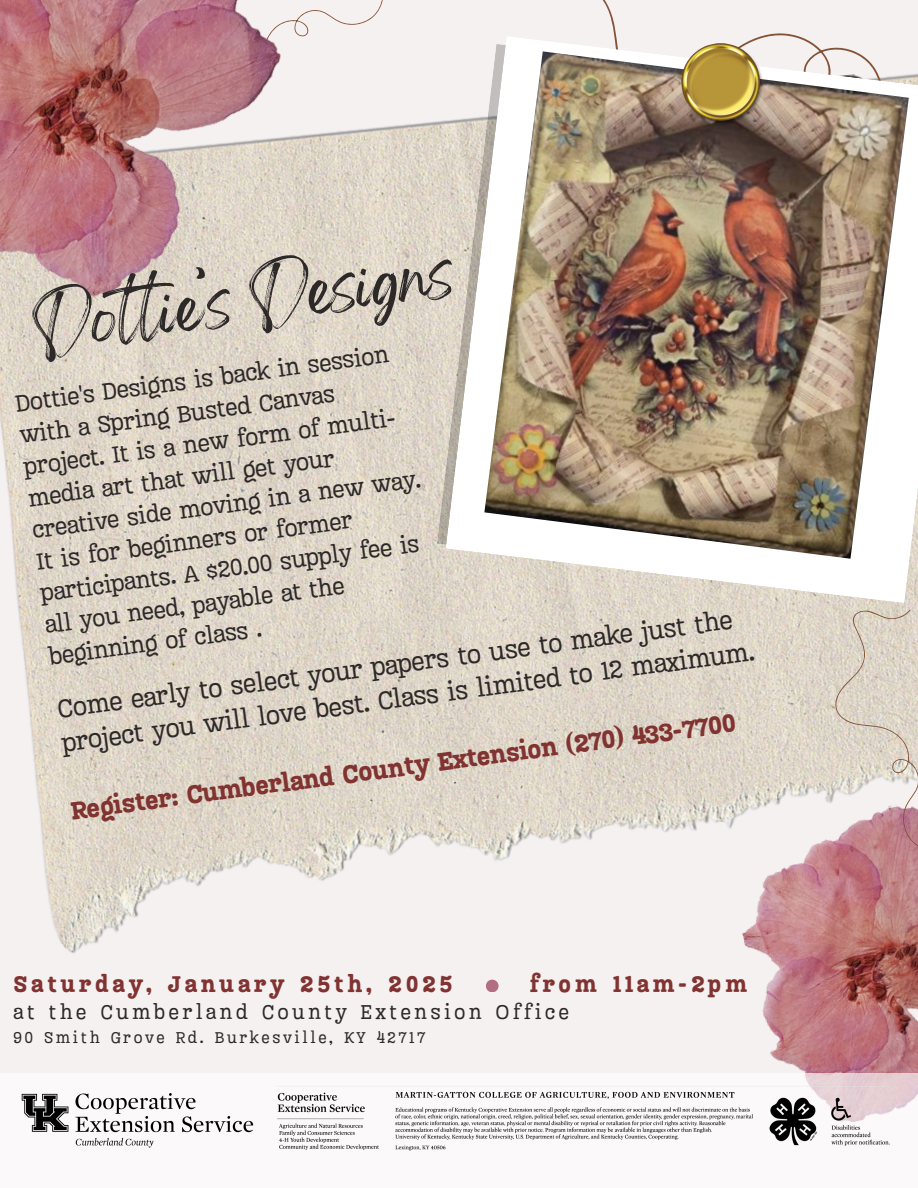
<style>
.page{position:relative;width:918px;height:1188px;background:#f5f1f1}
.page>*{position:absolute;margin:0;border:0;box-sizing:border-box;transform-origin:0 0}
.t1{font:50.55px "Gellatio";color:#2e2929}
.t2{font:25.05px/34.2px "Carollo Playscript";color:#2e2929}
.t3{font:700 25.05px "Carollo Playscript";color:#813331}
.t4{font:23.1px/31.8px "Carollo Playscript";color:#2e2929}
.t5{font:700 22.65px "Carollo Playscript";letter-spacing:.12em;color:#813331}
.t6{font:19.8px "Carollo Playscript";letter-spacing:.12em;color:#2e2929}
.t7{font:15.6px "Carollo Playscript";letter-spacing:.12em;color:#2e2929}
</style>
<div class="page">
<img style="left:0;top:121px;width:775px;height:832px">
<svg style="left:345px;top:0;width:48px;height:150px"></svg>
<img style="left:0;top:0;width:345px;height:336px">
<img style="left:723px;top:779px;width:195px;height:294px">
<svg style="left:446px;top:36px;width:472px;height:567px"></svg>
<img style="left:484px;top:51px;width:425px;height:508px">
<img style="left:682px;top:44px;width:81px;height:82px">
<div style="left:486px;top:980px;width:13px;height:12px;background:#b36e86;border-radius:50%"></div>
<div style="left:0;top:1073px;width:918px;height:115px;background:#fff"></div>
<img style="left:277px;top:1081px;width:623px;height:70px">
<img style="left:21px;top:1093px;width:233px;height:55px">
<svg style="left:775px;top:588px;width:143px;height:274px"></svg>
<p class="t1" style="left:33px;top:317px;width:424px;rotate:-8deg">Dot ie’s Designs</p>
<p class="t4" style="left:11px;top:390px;width:395px;rotate:-8deg">Dottie's Designs is back in session with a Spring Busted Canvas project. It is a new form of multi&shy;media art that will get your creative side moving in a new way.<br>It is for beginners or former participants. A $20.00 supply fee is all you need, payable at the beginning of class .</p>
<p class="t2" style="left:55px;top:695px;width:701px;rotate:-8deg">Come early to select your papers to use to make just the project you will love best. Class is limited to 12 maximum.</p>
<h1 class="t3" style="left:69px;top:797px;width:673px;rotate:-8deg">Register: Cumberland County Extension (270) 433-7700</h1>
<p class="t5" style="left:13px;top:969px;width:442px">Saturday, January 25th, 2025</p>
<p class="t5" style="left:529px;top:969px;width:220px">from 11am-2pm</p>
<p class="t6" style="left:13px;top:1000px;width:558px">at the Cumberland County Extension Office</p>
<p class="t7" style="left:13px;top:1027px;width:414px">90 Smith Grove Rd. Burkesville, KY 42717</p>
</div>
